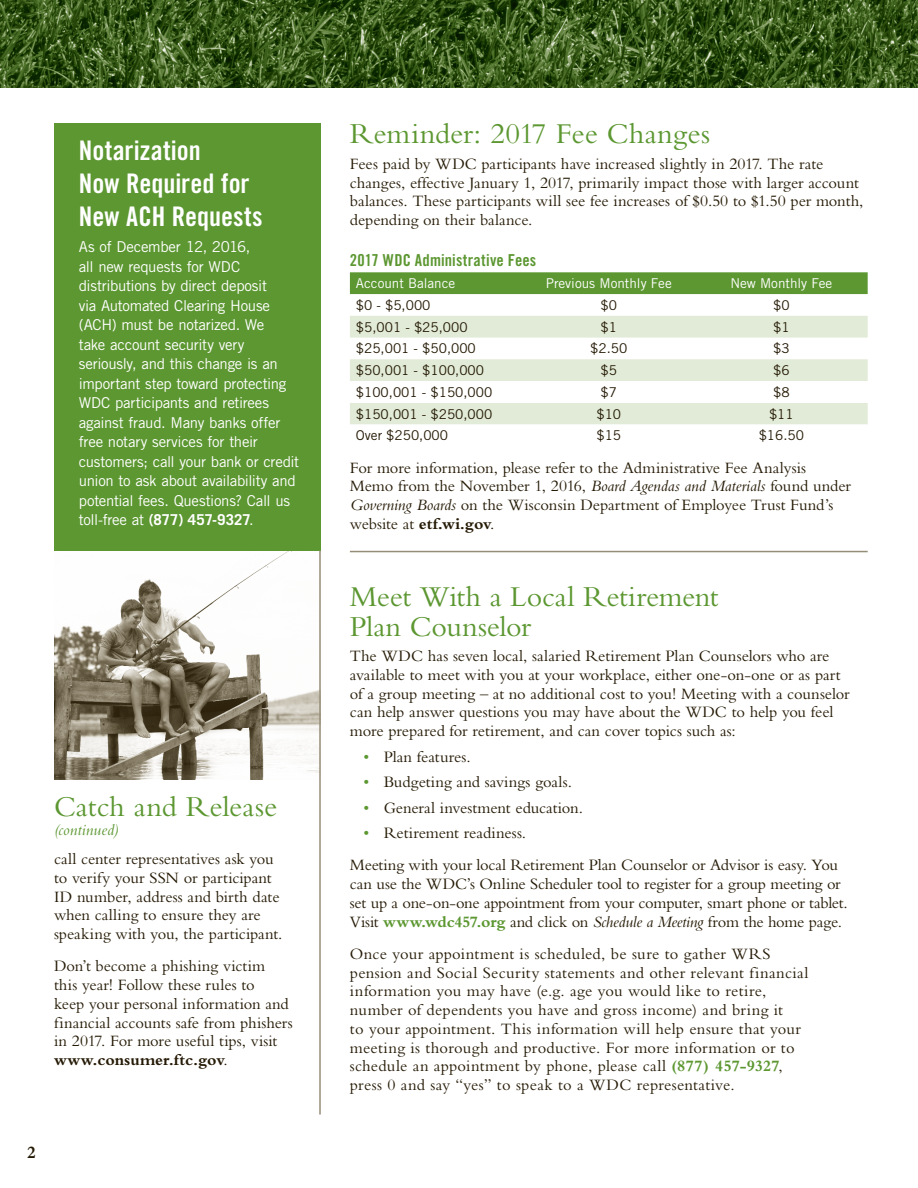
<style>
.page{position:relative;width:918px;height:1188px;background:#fff}
.page>*{position:absolute;margin:0;border:0;box-sizing:border-box;transform-origin:0 0}
.Secondary_Title{font:30px/30px "Bembo Std";letter-spacing:-.005em;color:#5c9731}
.Secondary_Title-2{font:27px/33px "Trade Gothic LT Std Bd Cn 20";color:#fff}
.Body_text{font:700 18px "Bembo Std";color:#251a05}
.Body_text-2{font:16.5px/18.8px "Bembo Std";color:#251a05}
.Secondary_Title_Subh{font:16.5px "Trade Gothic LT Std Bd Cn 20";letter-spacing:.01em;color:#5c9731}
.Secondary_Title-3{font:italic 16.5px "Bembo Std";letter-spacing:.005em;color:#5c9731}
.Body_text-3{font:15px/19.5px "Trade Gothic LT Std";letter-spacing:-.02em;color:#fff}
.table_content{font:13.5px "Trade Gothic LT Std";color:#251a05}
.table_header{font:13.5px "Trade Gothic LT Std";color:#fff}
.s1{font-weight:700}
.s2{font-style:italic}
.s3{color:#5c9731}
.s4{font-weight:700;color:#5c9731}
</style>
<div class="page">
<img style="left:54px;top:551px;width:265px;height:228px">
<div style="left:54px;top:123px;width:267px;height:428px;background:#5c9731"></div>
<img style="left:0;top:0;width:910px;height:88px">
<img style="left:910px;top:0;width:8px;height:88px">
<div style="left:350px;top:272px;width:518px;height:22px;background:#5c9731"></div>
<svg style="left:350px;top:316px;width:518px;height:65px;fill:#e1ebd7"></svg>
<div style="left:350px;top:403px;width:518px;height:22px;background:#e1ebd7"></div>
<hr style="left:350px;top:551px;width:518px;height:1px;background:#968d78">
<hr style="left:319px;top:551px;width:2px;height:564px;background:#968d78">
<p class="Secondary_Title-2" style="left:79px;top:134px;width:185px">Notarization<br>Now Required for<br>New ACH Requests</p>
<p class="Body_text-3" style="left:79px;top:237px;width:222px">As of December 12, 2016,<br>all new requests for WDC distributions by direct deposit<br>via Automated Clearing House (ACH) must be notarized. We<br>take account security very seriously, and this change is an important step toward protecting<br>WDC participants and retirees against fraud. Many banks offer free notary services for their customers; call your bank or credit union to ask about availability and potential fees. Questions? Call us toll-free at <span class="s1">(877) 457-9327</span>.</p>
<p class="Secondary_Title" style="left:54px;top:791px;width:225px">Catch and Release</p>
<p class="Secondary_Title-3" style="left:54px;top:820px;width:66px">(continued)</p>
<p class="Body_text-2" style="left:54px;top:849px;width:230px">call center representatives ask you to verify your SSN or participant ID number, address and birth date when calling to ensure they are speaking with you, the participant.</p>
<p class="Body_text-2" style="left:54px;top:957px;width:240px">Don’t become a phishing victim this year! Follow these rules to<br>keep your personal information and financial accounts safe from phishers in 2017. For more useful tips, visit <span class="s1">www.consumer.ftc.gov</span>.</p>
<p class="Body_text" style="left:27px;top:1143px;width:10px">2</p>
<p class="Secondary_Title" style="left:350px;top:118px;width:362px">Reminder: 2017 Fee Changes</p>
<p class="Body_text-2" style="left:350px;top:154px;width:515px">Fees paid by WDC participants have increased slightly in 2017. The rate changes, effective January 1, 2017, primarily impact those with larger account balances. These participants will see fee increases of $0.50 to $1.50 per month, depending on their balance.</p>
<p class="Secondary_Title_Subh" style="left:350px;top:250px;width:188px">2017 WDC Administrative Fees</p>
<p class="table_header" style="left:356px;top:275px;width:101px">Account Balance</p>
<p class="table_header" style="left:546px;top:275px;width:127px">Previous Monthly Fee</p>
<p class="table_header" style="left:730px;top:275px;width:103px">New Monthly Fee</p>
<p class="table_content" style="left:356px;top:297px;width:76px">$0 - $5,000</p>
<p class="table_content" style="left:601px;top:297px;width:18px">$0</p>
<p class="table_content" style="left:773px;top:297px;width:18px">$0</p>
<p class="table_content" style="left:356px;top:319px;width:113px">$5,001 - $25,000</p>
<p class="table_content" style="left:601px;top:319px;width:18px">$1</p>
<p class="table_content" style="left:773px;top:319px;width:18px">$1</p>
<p class="table_content" style="left:356px;top:340px;width:121px">$25,001 - $50,000</p>
<p class="table_content" style="left:590px;top:340px;width:39px">$2.50</p>
<p class="table_content" style="left:773px;top:340px;width:18px">$3</p>
<p class="table_content" style="left:356px;top:362px;width:130px">$50,001 - $100,000</p>
<p class="table_content" style="left:601px;top:362px;width:18px">$5</p>
<p class="table_content" style="left:773px;top:362px;width:18px">$6</p>
<p class="table_content" style="left:356px;top:384px;width:138px">$100,001 - $150,000</p>
<p class="table_content" style="left:601px;top:384px;width:18px">$7</p>
<p class="table_content" style="left:773px;top:384px;width:18px">$8</p>
<p class="table_content" style="left:356px;top:406px;width:138px">$150,001 - $250,000</p>
<p class="table_content" style="left:596px;top:406px;width:26px">$10</p>
<p class="table_content" style="left:769px;top:406px;width:26px">$11</p>
<p class="table_content" style="left:356px;top:427px;width:94px">Over $250,000</p>
<p class="table_content" style="left:596px;top:427px;width:26px">$15</p>
<p class="table_content" style="left:759px;top:427px;width:47px">$16.50</p>
<p class="Body_text-2" style="left:350px;top:458px;width:503px">For more information, please refer to the Administrative Fee Analysis Memo from the November 1, 2016, <span class="s2">Board Agendas and Materials</span> found under <span class="s2">Governing Boards</span> on the Wisconsin Department of Employee Trust Fund’s website at <span class="s1">etf.wi.gov</span>.</p>
<p class="Secondary_Title" style="left:350px;top:581px;width:370px">Meet With a Local Retirement<br>Plan Counselor</p>
<p class="Body_text-2" style="left:350px;top:646px;width:501px">The WDC has seven local, salaried Retirement Plan Counselors who are available to meet with you at your workplace, either one-on-one or as part of a group meeting – at no additional cost to you! Meeting with a counselor can help answer questions you may have about the WDC to help you feel more prepared for retirement, and can cover topics such as:</p>
<p class="Body_text-2" style="left:363px;top:747px;width:109px"><span class="s3">•</span> Plan features.</p>
<p class="Body_text-2" style="left:363px;top:772px;width:210px"><span class="s3">•</span> Budgeting and savings goals.</p>
<p class="Body_text-2" style="left:363px;top:798px;width:221px"><span class="s3">•</span> General investment education.</p>
<p class="Body_text-2" style="left:363px;top:823px;width:164px"><span class="s3">•</span> Retirement readiness.</p>
<p class="Body_text-2" style="left:350px;top:855px;width:499px">Meeting with your local Retirement Plan Counselor or Advisor is easy. You can use the WDC’s Online Scheduler tool to register for a group meeting or set up a one-on-one appointment from your computer, smart phone or tablet.<br>Visit <span class="s4">www.wdc457.org</span> and click on <span class="s2">Schedule a Meeting</span> from the home page.</p>
<p class="Body_text-2" style="left:350px;top:944px;width:460px">Once your appointment is scheduled, be sure to gather WRS pension and Social Security statements and other relevant financial information you may have (e.g. age you would like to retire, number of dependents you have and gross income) and bring it<br>to your appointment. This information will help ensure that your meeting is thorough and productive. For more information or to schedule an appointment by phone, please call <span class="s4">(877) 457-9327</span>, press 0 and say “yes” to speak to a WDC representative.</p>
</div>
